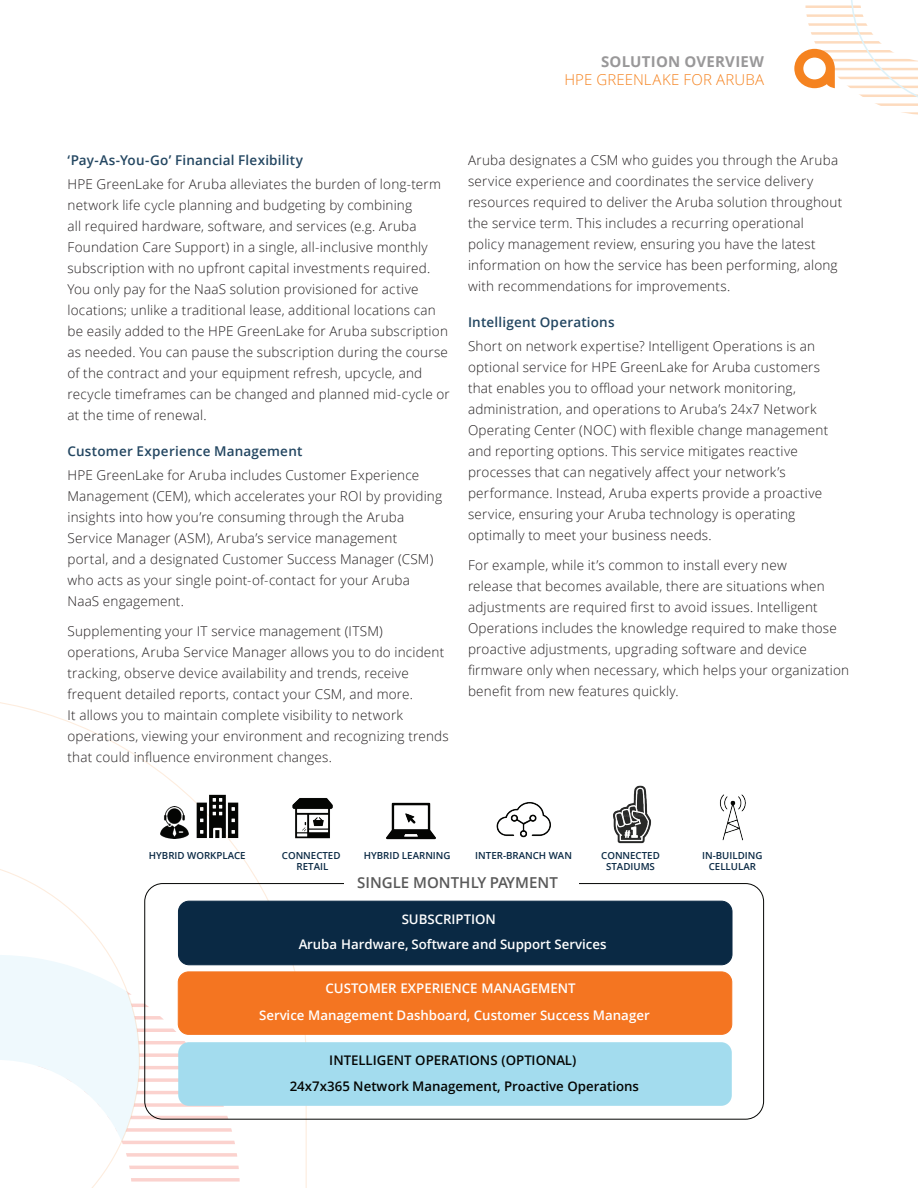
<style>
.page{position:relative;width:918px;height:1188px;background:#fff}
.page>*{position:absolute;margin:0;border:0;box-sizing:border-box;transform-origin:0 0}
.t1{font:300 15px "Open Sans";letter-spacing:.01em;color:#f58320}
.t2{font:600 15px "Open Sans";color:#595959}
.t3{font:700 15px "Open Sans";letter-spacing:.015em;color:#999899}
.t4{font:300 13.5px/21px "Open Sans";letter-spacing:.015em;color:#231f20}
.t5{font:600 13.5px "Open Sans";letter-spacing:.015em;color:#234661}
.t6{font:600 13.2px/25px "Open Sans";color:#fff;text-align:center}
.t7{font:600 13.2px "Open Sans";color:#040503}
.t8{font:600 9.75px/11.7px "Open Sans";color:#0a2944;text-align:center}
</style>
<div class="page">
<svg style="left:0;top:702px;width:307px;height:486px"></svg>
<svg style="left:794px;top:0;width:124px;height:115px"></svg>
<div style="left:178px;top:901px;width:554px;height:64px;background:#0a2944;border-radius:11px"></div>
<div style="left:178px;top:901px;width:554px;height:64px;border:1px solid #0a2944;border-radius:11px"></div>
<div style="left:178px;top:972px;width:554px;height:62px;background:#f47521;border-radius:10px"></div>
<div style="left:178px;top:972px;width:554px;height:62px;border:1px solid #f47521;border-radius:10px"></div>
<div style="left:178px;top:1042px;width:554px;height:64px;background:#a3dcee;border-radius:11px"></div>
<img style="left:496px;top:802px;width:55px;height:36px">
<img style="left:719px;top:795px;width:27px;height:45px">
<img style="left:386px;top:802px;width:50px;height:38px">
<img style="left:291px;top:796px;width:42px;height:44px">
<img style="left:161px;top:806px;width:27px;height:32px">
<img style="left:194px;top:792px;width:47px;height:48px">
<img style="left:613px;top:785px;width:38px;height:59px">
<p class="t3" style="left:601px;top:51px;width:165px">SOLUTION OVERVIEW</p>
<p class="t1" style="left:564px;top:69px;width:201px">HPE GREENLAKE FOR ARUBA</p>
<p class="t5" style="left:68px;top:151px;width:237px">‘Pay-As-You-Go’ Financial Flexibility</p>
<p class="t4" style="left:68px;top:173px;width:384px">HPE GreenLake for Aruba alleviates the burden of long-term network life cycle planning and budgeting by combining<br>all required hardware, software, and services (e.g. Aruba Foundation Care Support) in a single, all-inclusive monthly subscription with no upfront capital investments required.<br>You only pay for the NaaS solution provisioned for active locations; unlike a traditional lease, additional locations can be easily added to the HPE GreenLake for Aruba subscription as needed. You can pause the subscription during the course of the contract and your equipment refresh, upcycle, and recycle timeframes can be changed and planned mid-cycle or at the time of renewal.</p>
<p class="t5" style="left:68px;top:442px;width:236px">Customer Experience Management</p>
<p class="t4" style="left:68px;top:464px;width:376px">HPE GreenLake for Aruba includes Customer Experience Management (CEM), which accelerates your ROI by providing insights into how you’re consuming through the Aruba Service Manager (ASM), Aruba’s service management<br>portal, and a designated Customer Success Manager (CSM) who acts as your single point-of-contact for your Aruba NaaS engagement.</p>
<p class="t4" style="left:68px;top:620px;width:383px">Supplementing your IT service management (ITSM) operations, Aruba Service Manager allows you to do incident tracking, observe device availability and trends, receive frequent detailed reports, contact your CSM, and more.<br>It allows you to maintain complete visibility to network operations, viewing your environment and recognizing trends that could influence environment changes.</p>
<p class="t4" style="left:468px;top:149px;width:376px">Aruba designates a CSM who guides you through the Aruba service experience and coordinates the service delivery resources required to deliver the Aruba solution throughout the service term. This includes a recurring operational policy management review, ensuring you have the latest information on how the service has been performing, along with recommendations for improvements.</p>
<p class="t5" style="left:468px;top:313px;width:148px">Intelligent Operations</p>
<p class="t4" style="left:468px;top:335px;width:362px">Short on network expertise? Intelligent Operations is an optional service for HPE GreenLake for Aruba customers that enables you to offload your network monitoring, administration, and operations to Aruba’s 24x7 Network Operating Center (NOC) with flexible change management and reporting options. This service mitigates reactive processes that can negatively affect your network’s performance. Instead, Aruba experts provide a proactive service, ensuring your Aruba technology is operating optimally to meet your business needs.</p>
<p class="t4" style="left:468px;top:554px;width:383px">For example, while it’s common to install every new<br>release that becomes available, there are situations when adjustments are required first to avoid issues. Intelligent Operations includes the knowledge required to make those proactive adjustments, upgrading software and device firmware only when necessary, which helps your organization benefit from new features quickly.</p>
<p class="t8" style="left:149px;top:849px;width:98px">HYBRID WORKPLACE</p>
<p class="t8" style="left:282px;top:849px;width:60px">CONNECTED<br>RETAIL</p>
<p class="t8" style="left:475px;top:849px;width:98px">INTER-BRANCH WAN</p>
<p class="t8" style="left:702px;top:849px;width:62px">IN-BUILDING<br>CELLULAR</p>
<p class="t8" style="left:364px;top:849px;width:88px">HYBRID LEARNING</p>
<p class="t8" style="left:601px;top:849px;width:60px">CONNECTED<br>STADIUMS</p>
<p class="t2" style="left:357px;top:872px;width:202px">SINGLE MONTHLY PAYMENT</p>
<p class="t6" style="left:299px;top:907px;width:309px">SUBSCRIPTION<br>Aruba Hardware, Software and Support Services</p>
<p class="t6" style="left:326px;top:976px;width:252px">CUSTOMER EXPERIENCE MANAGEMENT</p>
<p class="t6" style="left:259px;top:1002px;width:392px">Service Management Dashboard, Customer Success Manager</p>
<p class="t7" style="left:329px;top:1051px;width:248px">INTELLIGENT OPERATIONS (OPTIONAL)</p>
<p class="t7" style="left:290px;top:1077px;width:351px">24x7x365 Network Management, Proactive Operations</p>
</div>
